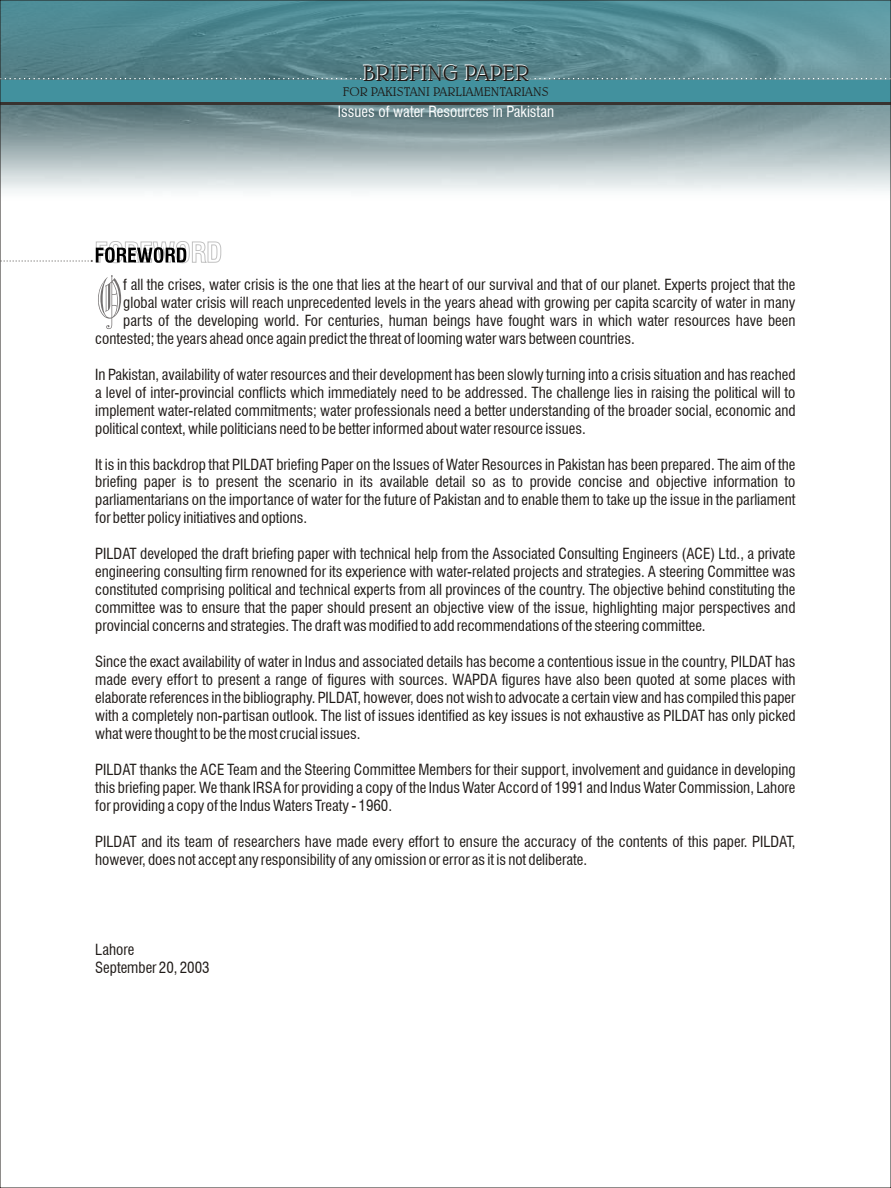
<style>
.page{position:relative;width:891px;height:1188px;background:#fff}
.page>*{position:absolute;margin:0;border:0;box-sizing:border-box;transform-origin:0 0}
.t1{font:58.35px "Blackletter 686 BT";color:#737070}
.t2{font:22.5px "Belwe Lt BT";color:#fff}
.t3{font:15px/18px "Swis 721 Cn BT";color:#1f1a17;text-align:justify}
.t4{font:15px "Swis 721 Cn BT";color:#fff}
.t5{font:12.75px "Belwe Lt BT";color:#1f1a17}
</style>
<div class="page">
<svg style="left:2px;top:2px;width:887px;height:190px;background:#7fa1a6"></svg>
<div style="left:0;top:86px;width:891px;height:19px;background:#383330"></div>
<div style="left:0;top:80px;width:891px;height:22px;background:#42919e"></div>
<svg style="left:2px;top:78px;width:359px;height:1px"></svg>
<svg style="left:531px;top:78px;width:358px;height:1px"></svg>
<svg style="left:1px;top:241px;width:221px;height:23px"></svg>
<h2 class="t2" style="left:362px;top:63px;width:168px">BRIEFING PAPER</h2>
<p class="t4" style="left:338px;top:102px;width:218px">Issues of water Resources in Pakistan</p>
<p class="t5" style="left:343px;top:86px;width:207px">FOR PAKISTANI PARLIAMENTARIANS</p>
<h1 class="t1" style="left:95px;top:273px;width:30px">O</h1>
<p class="t3" style="left:123px;top:275px;width:674px">f all the crises, water crisis is the one that lies at the heart of our survival and that of our planet. Experts project that the</p>
<p class="t3" style="left:123px;top:293px;width:674px">global water crisis will reach unprecedented levels in the years ahead with growing per capita scarcity of water in many</p>
<p class="t3" style="left:123px;top:311px;width:674px">parts of the developing world. For centuries, human beings have fought wars in which water resources have been</p>
<p class="t3" style="left:95px;top:329px;width:541px">contested; the years ahead once again predict the threat of looming water wars between countries.</p>
<p class="t3" style="left:95px;top:365px;width:702px">In Pakistan, availability of water resources and their development has been slowly turning into a crisis situation and has reached a level of inter-provincial conflicts which immediately need to be addressed. The challenge lies in raising the political will to implement water-related commitments; water professionals need a better understanding of the broader social, economic and political context, while politicians need to be better informed about water resource issues.</p>
<p class="t3" style="left:95px;top:455px;width:702px">It is in this backdrop that PILDAT briefing Paper on the Issues of Water Resources in Pakistan has been prepared. The aim of the briefing paper is to present the scenario in its available detail so as to provide concise and objective information to parliamentarians on the importance of water for the future of Pakistan and to enable them to take up the issue in the parliament for better policy initiatives and options.</p>
<p class="t3" style="left:95px;top:545px;width:702px">PILDAT developed the draft briefing paper with technical help from the Associated Consulting Engineers (ACE) Ltd., a private engineering consulting firm renowned for its experience with water-related projects and strategies. A steering Committee was constituted comprising political and technical experts from all provinces of the country. The objective behind constituting the committee was to ensure that the paper should present an objective view of the issue, highlighting major perspectives and provincial concerns and strategies. The draft was modified to add recommendations of the steering committee.</p>
<p class="t3" style="left:95px;top:653px;width:702px">Since the exact availability of water in Indus and associated details has become a contentious issue in the country, PILDAT has made every effort to present a range of figures with sources. WAPDA figures have also been quoted at some places with elaborate references in the bibliography. PILDAT, however, does not wish to advocate a certain view and has compiled this paper with a completely non-partisan outlook. The list of issues identified as key issues is not exhaustive as PILDAT has only picked what were thought to be the most crucial issues.</p>
<p class="t3" style="left:95px;top:761px;width:702px">PILDAT thanks the ACE Team and the Steering Committee Members for their support, involvement and guidance in developing this briefing paper. We thank IRSA for providing a copy of the Indus Water Accord of 1991 and Indus Water Commission, Lahore for providing a copy of the Indus Waters Treaty - 1960.</p>
<p class="t3" style="left:95px;top:833px;width:702px">PILDAT and its team of researchers have made every effort to ensure the accuracy of the contents of this paper. PILDAT, however, does not accept any responsibility of any omission or error as it is not deliberate.</p>
<p class="t3" style="left:95px;top:941px;width:116px">Lahore<br>September 20, 2003</p>
</div>
